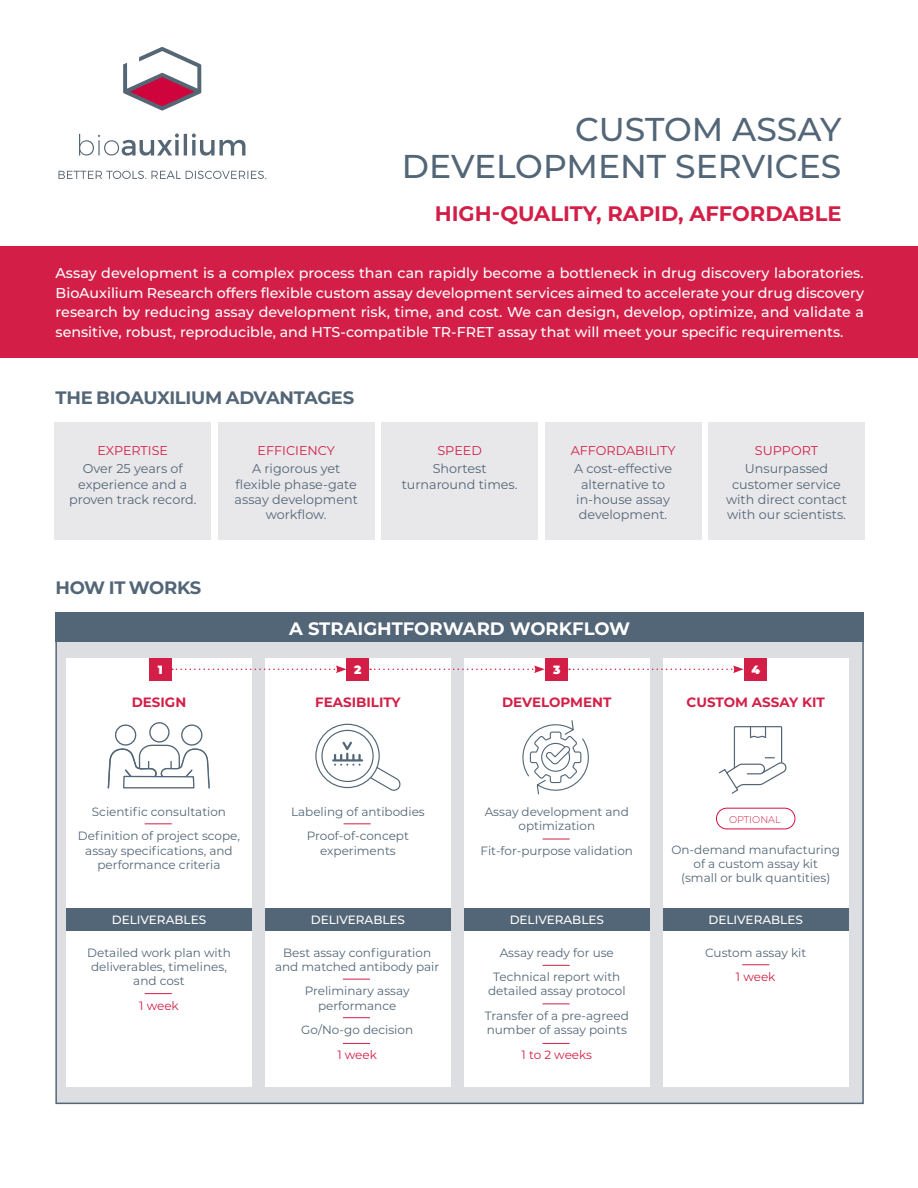
<style>
.page{position:relative;width:918px;height:1188px;background:#fff}
.page>*{position:absolute;margin:0;border:0;box-sizing:border-box;transform-origin:0 0}
.t1{font:500 33px/37.5px "Montserrat";color:#536677;text-align:right}
.t2{font:700 21px "Montserrat";color:#d31f47}
.t3{font:700 18px "Montserrat";letter-spacing:-.015em;color:#536677}
.t4{font:700 18px "Montserrat";color:#fff}
.t5{font:500 14.25px/19.5px "Montserrat";color:#fff;text-align:justify}
.t6{font:700 13.5px "Montserrat";color:#d31f47}
.t7{font:12.75px/15.3px "Montserrat";color:#536677;text-align:center}
.t8{font:12.75px "Montserrat";color:#d31f47}
.t9{font:12px/14.4px "Montserrat";color:#536677;text-align:center}
.t10{font:500 12px "Montserrat";color:#fff}
.t11{font:12px "Montserrat";color:#d31f47}
.t12{font:900 12px "Montserrat";color:#fff}
.t13{font:300 9.75px "Montserrat";color:#d31f47}
</style>
<div class="page">
<svg style="left:79px;top:133px;width:166px;height:23px"></svg>
<svg style="left:59px;top:171px;width:207px;height:8px"></svg>
<svg style="left:123px;top:47px;width:78px;height:64px"></svg>
<div style="left:0;top:246px;width:918px;height:111px;background:#d31f47"></div>
<div style="left:55px;top:627px;width:809px;height:477px;background:#dcdee1;border:2px solid #536677"></div>
<div style="left:55px;top:612px;width:809px;height:30px;background:#536677"></div>
<div style="left:66px;top:658px;width:186px;height:428px;background:#fff"></div>
<div style="left:66px;top:908px;width:186px;height:23px;background:#536677"></div>
<div style="left:265px;top:658px;width:186px;height:428px;background:#fff"></div>
<div style="left:464px;top:658px;width:185px;height:428px;background:#fff"></div>
<div style="left:663px;top:658px;width:185px;height:428px;background:#fff"></div>
<div style="left:55px;top:422px;width:156px;height:118px;background:#e8e7ea"></div>
<div style="left:218px;top:422px;width:157px;height:118px;background:#e8e7ea"></div>
<div style="left:381px;top:422px;width:157px;height:118px;background:#e8e7ea"></div>
<div style="left:545px;top:422px;width:156px;height:118px;background:#e8e7ea"></div>
<div style="left:708px;top:422px;width:157px;height:118px;background:#e8e7ea"></div>
<div style="left:149px;top:658px;width:23px;height:23px;background:#d31f47"></div>
<div style="left:346px;top:658px;width:23px;height:23px;background:#d31f47"></div>
<div style="left:545px;top:658px;width:23px;height:23px;background:#d31f47"></div>
<div style="left:744px;top:658px;width:23px;height:23px;background:#d31f47"></div>
<div style="left:265px;top:908px;width:186px;height:23px;background:#536677"></div>
<div style="left:464px;top:908px;width:185px;height:23px;background:#536677"></div>
<div style="left:663px;top:908px;width:185px;height:23px;background:#536677"></div>
<svg style="left:145px;top:823px;width:27px;height:1px"></svg>
<svg style="left:145px;top:993px;width:27px;height:1px"></svg>
<svg style="left:343px;top:979px;width:27px;height:1px"></svg>
<svg style="left:543px;top:965px;width:27px;height:1px"></svg>
<svg style="left:343px;top:1017px;width:27px;height:1px"></svg>
<svg style="left:543px;top:1004px;width:27px;height:1px"></svg>
<svg style="left:343px;top:1043px;width:27px;height:1px"></svg>
<svg style="left:543px;top:1043px;width:27px;height:1px"></svg>
<svg style="left:742px;top:964px;width:27px;height:1px"></svg>
<svg style="left:344px;top:823px;width:27px;height:1px"></svg>
<svg style="left:543px;top:839px;width:27px;height:1px"></svg>
<svg style="left:172px;top:665px;width:174px;height:8px"></svg>
<svg style="left:370px;top:665px;width:175px;height:8px"></svg>
<svg style="left:569px;top:665px;width:175px;height:8px"></svg>
<svg style="left:522px;top:720px;width:67px;height:75px"></svg>
<svg style="left:316px;top:724px;width:63px;height:64px"></svg>
<div style="left:322px;top:730px;width:51px;height:51px;background:#fff;border-radius:50%"></div>
<div style="left:321px;top:730px;width:53px;height:52px;border:1px solid #536677;border-radius:50%"></div>
<svg style="left:332px;top:742px;width:69px;height:49px"></svg>
<svg style="left:719px;top:726px;width:68px;height:68px"></svg>
<div style="left:115px;top:724px;width:21px;height:22px;border:1px solid #536677;border-radius:50%"></div>
<svg style="left:182px;top:725px;width:20px;height:20px"></svg>
<div style="left:181px;top:724px;width:22px;height:22px;border:1px solid #536677;border-radius:50%"></div>
<svg style="left:107px;top:744px;width:103px;height:45px"></svg>
<svg style="left:150px;top:723px;width:19px;height:19px"></svg>
<div style="left:149px;top:722px;width:21px;height:21px;border:1px solid #536677;border-radius:50%"></div>
<div style="left:716px;top:808px;width:79px;height:21px;border:1px solid #d20d44;border-radius:10px"></div>
<p class="t1" style="left:402px;top:109px;width:441px">CUSTOM ASSAY<br>DEVELOPMENT SERVICES</p>
<p class="t2" style="left:435px;top:199px;width:408px">HIGH-QUALITY, RAPID, AFFORDABLE</p>
<p class="t5" style="left:56px;top:263px;width:810px">Assay development is a complex process than can rapidly become a bottleneck in drug discovery laboratories.<br>BioAuxilium Research offers flexible custom assay development services aimed to accelerate your drug discovery research by reducing assay development risk, time, and cost. We can design, develop, optimize, and validate a sensitive, robust, reproducible, and HTS-compatible TR-FRET assay that will meet your specific requirements.</p>
<p class="t3" style="left:56px;top:385px;width:300px">THE BIOAUXILIUM ADVANTAGES</p>
<p class="t8" style="left:98px;top:441px;width:72px">EXPERTISE</p>
<p class="t7" style="left:69px;top:461px;width:129px">Over 25 years of experience and a proven track record.</p>
<p class="t3" style="left:56px;top:575px;width:147px">HOW IT WORKS</p>
<p class="t8" style="left:258px;top:441px;width:79px">EFFICIENCY</p>
<p class="t7" style="left:235px;top:461px;width:125px">A rigorous yet flexible phase-gate assay development workflow.</p>
<p class="t8" style="left:437px;top:441px;width:46px">SPEED</p>
<p class="t7" style="left:402px;top:461px;width:117px">Shortest turnaround times.</p>
<p class="t8" style="left:571px;top:441px;width:106px">AFFORDABILITY</p>
<p class="t7" style="left:574px;top:461px;width:99px">A cost-effective alternative to in-house assay development.</p>
<p class="t4" style="left:289px;top:615px;width:342px">A STRAIGHTFORWARD WORKFLOW</p>
<p class="t8" style="left:755px;top:441px;width:65px">SUPPORT</p>
<p class="t7" style="left:726px;top:461px;width:123px">Unsurpassed customer service with direct contact with our scientists.</p>
<p class="t12" style="left:158px;top:660px;width:7px">1</p>
<p class="t12" style="left:354px;top:660px;width:9px">2</p>
<p class="t12" style="left:553px;top:660px;width:9px">3</p>
<p class="t12" style="left:751px;top:660px;width:10px">4</p>
<p class="t6" style="left:132px;top:692px;width:56px">DESIGN</p>
<p class="t6" style="left:315px;top:692px;width:87px">FEASIBILITY</p>
<p class="t6" style="left:502px;top:692px;width:111px">DEVELOPMENT</p>
<p class="t6" style="left:687px;top:692px;width:140px">CUSTOM ASSAY KIT</p>
<p class="t9" style="left:92px;top:804px;width:136px">Scientific consultation</p>
<p class="t9" style="left:78px;top:829px;width:164px">Definition of project scope, assay specifications, and performance criteria</p>
<p class="t10" style="left:112px;top:911px;width:96px">DELIVERABLES</p>
<p class="t9" style="left:87px;top:945px;width:145px">Detailed work plan with deliverables, timelines, and cost</p>
<p class="t11" style="left:139px;top:997px;width:41px">1 week</p>
<p class="t9" style="left:291px;top:804px;width:135px">Labeling of antibodies</p>
<p class="t9" style="left:307px;top:829px;width:104px">Proof-of-concept experiments</p>
<p class="t9" style="left:485px;top:804px;width:146px">Assay development and optimization</p>
<p class="t9" style="left:481px;top:843px;width:154px">Fit-for-purpose validation</p>
<p class="t13" style="left:729px;top:813px;width:53px">OPTIONAL</p>
<p class="t9" style="left:671px;top:842px;width:170px">On-demand manufacturing of a custom assay kit<br>(small or bulk quantities)</p>
<p class="t10" style="left:311px;top:911px;width:96px">DELIVERABLES</p>
<p class="t10" style="left:510px;top:911px;width:96px">DELIVERABLES</p>
<p class="t10" style="left:709px;top:911px;width:96px">DELIVERABLES</p>
<p class="t9" style="left:275px;top:945px;width:166px">Best assay configuration and matched antibody pair</p>
<p class="t9" style="left:305px;top:984px;width:106px">Preliminary assay performance</p>
<p class="t9" style="left:301px;top:1022px;width:113px">Go/No-go decision</p>
<p class="t11" style="left:337px;top:1046px;width:41px">1 week</p>
<p class="t9" style="left:500px;top:945px;width:116px">Assay ready for use</p>
<p class="t9" style="left:488px;top:969px;width:139px">Technical report with detailed assay protocol</p>
<p class="t9" style="left:485px;top:1008px;width:145px;text-align:left">Transfer of a pre-agreed number of assay points</p>
<p class="t11" style="left:522px;top:1046px;width:72px">1 to 2 weeks</p>
<p class="t9" style="left:705px;top:945px;width:103px">Custom assay kit</p>
<p class="t11" style="left:736px;top:969px;width:41px">1 week</p>
</div>
